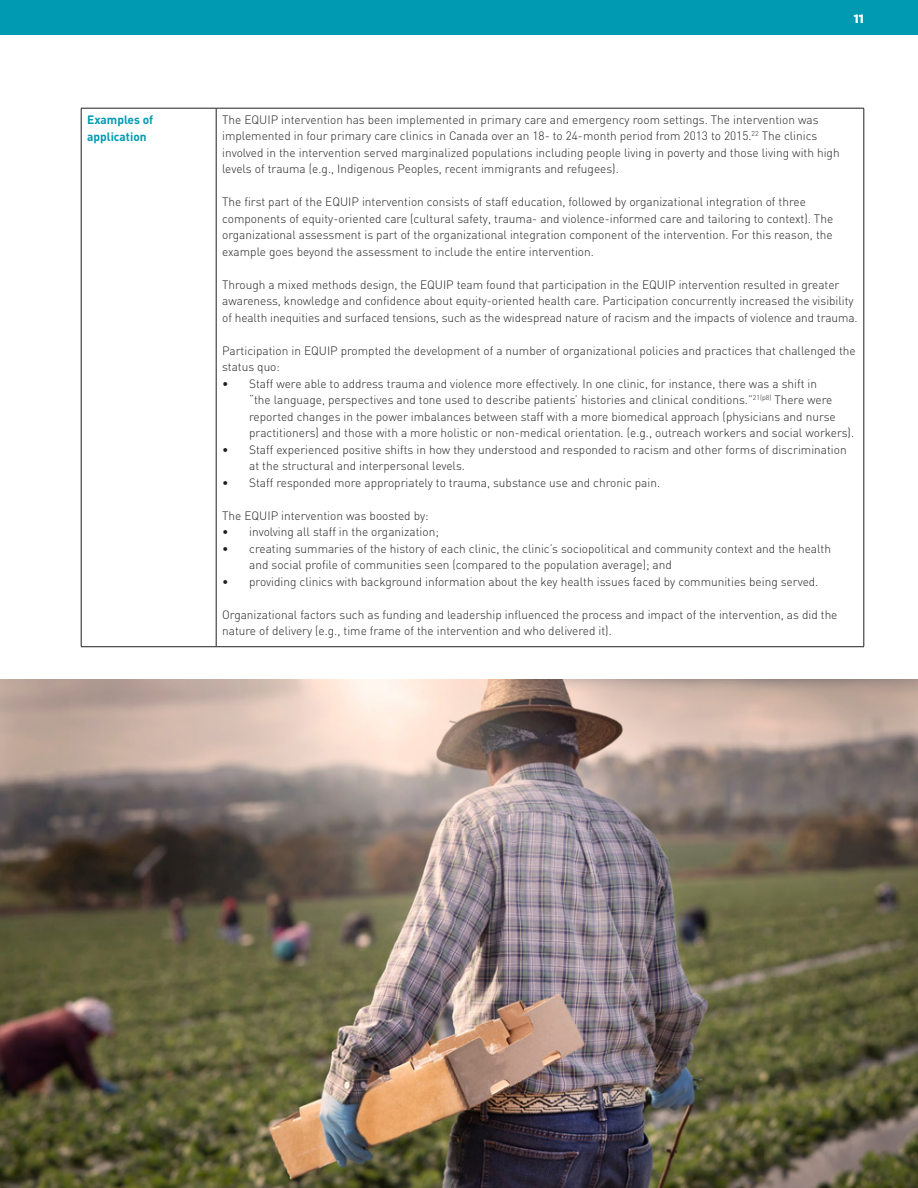
<style>
.page{position:relative;width:918px;height:1188px;background:#fff}
.page>*{position:absolute;margin:0;border:0;box-sizing:border-box;transform-origin:0 0}
.table_copy{font:300 12px/16.5px "DIN";color:#231f20}
.table_copy-2{font:700 12px/16.5px "DIN";color:#009ab2}
.t1{font:900 12px "Gotham HTF";color:#fff}
</style>
<div class="page">
<div style="left:0;top:0;width:918px;height:35px;background:#009ab2"></div>
<hr style="left:81px;top:108px;width:135px;height:1px;background:#231f20">
<hr style="left:81px;top:108px;width:1px;height:539px;background:#231f20">
<hr style="left:216px;top:108px;width:648px;height:1px;background:#231f20">
<hr style="left:216px;top:108px;width:1px;height:539px;background:#231f20">
<hr style="left:864px;top:108px;width:1px;height:539px;background:#231f20">
<hr style="left:81px;top:646px;width:135px;height:1px;background:#231f20">
<hr style="left:216px;top:646px;width:648px;height:1px;background:#231f20">
<img style="left:0;top:679px;width:918px;height:509px">
<p class="t1" style="left:854px;top:12px;width:12px">11</p>
<p class="table_copy-2" style="left:87px;top:111px;width:68px">Examples of application</p>
<p class="table_copy" style="left:222px;top:111px;width:619px">The EQUIP intervention has been implemented in primary care and emergency room settings. The intervention was implemented in four primary care clinics in Canada over an 18- to 24-month period from 2013 to 2015.<sup>22</sup> The clinics involved in the intervention served marginalized populations including people living in poverty and those living with high levels of trauma (e.g., Indigenous Peoples, recent immigrants and refugees).</p>
<p class="table_copy" style="left:222px;top:194px;width:613px">The first part of the EQUIP intervention consists of staff education, followed by organizational integration of three components of equity-oriented care (cultural safety, trauma- and violence-informed care and tailoring to context). The organizational assessment is part of the organizational integration component of the intervention. For this reason, the example goes beyond the assessment to include the entire intervention.</p>
<p class="table_copy" style="left:222px;top:276px;width:637px">Through a mixed methods design, the EQUIP team found that participation in the EQUIP intervention resulted in greater awareness, knowledge and confidence about equity-oriented health care. Participation concurrently increased the visibility of health inequities and surfaced tensions, such as the widespread nature of racism and the impacts of violence and trauma.</p>
<p class="table_copy" style="left:222px;top:342px;width:635px">Participation in EQUIP prompted the development of a number of organizational policies and practices that challenged the status quo:</p>
<p class="table_copy" style="left:249px;top:375px;width:606px;text-indent:-27px">• Staff were able to address trauma and violence more effectively. In one clinic, for instance, there was a shift in<br>“the language, perspectives and tone used to describe patients’ histories and clinical conditions.”<sup>21(p8)</sup> There were reported changes in the power imbalances between staff with a more biomedical approach (physicians and nurse practitioners) and those with a more holistic or non-medical orientation. (e.g., outreach workers and social workers).</p>
<p class="table_copy" style="left:249px;top:441px;width:599px;text-indent:-27px">• Staff experienced positive shifts in how they understood and responded to racism and other forms of discrimination at the structural and interpersonal levels.</p>
<p class="table_copy" style="left:222px;top:474px;width:440px">• Staff responded more appropriately to trauma, substance use and chronic pain.</p>
<p class="table_copy" style="left:222px;top:507px;width:208px">The EQUIP intervention was boosted by:</p>
<p class="table_copy" style="left:222px;top:524px;width:218px">• involving all staff in the organization;</p>
<p class="table_copy" style="left:249px;top:540px;width:583px;text-indent:-27px">• creating summaries of the history of each clinic, the clinic’s sociopolitical and community context and the health and social profile of communities seen (compared to the population average); and</p>
<p class="table_copy" style="left:222px;top:573px;width:598px">• providing clinics with background information about the key health issues faced by communities being served.</p>
<p class="table_copy" style="left:222px;top:606px;width:617px">Organizational factors such as funding and leadership influenced the process and impact of the intervention, as did the nature of delivery (e.g., time frame of the intervention and who delivered it).</p>
</div>
